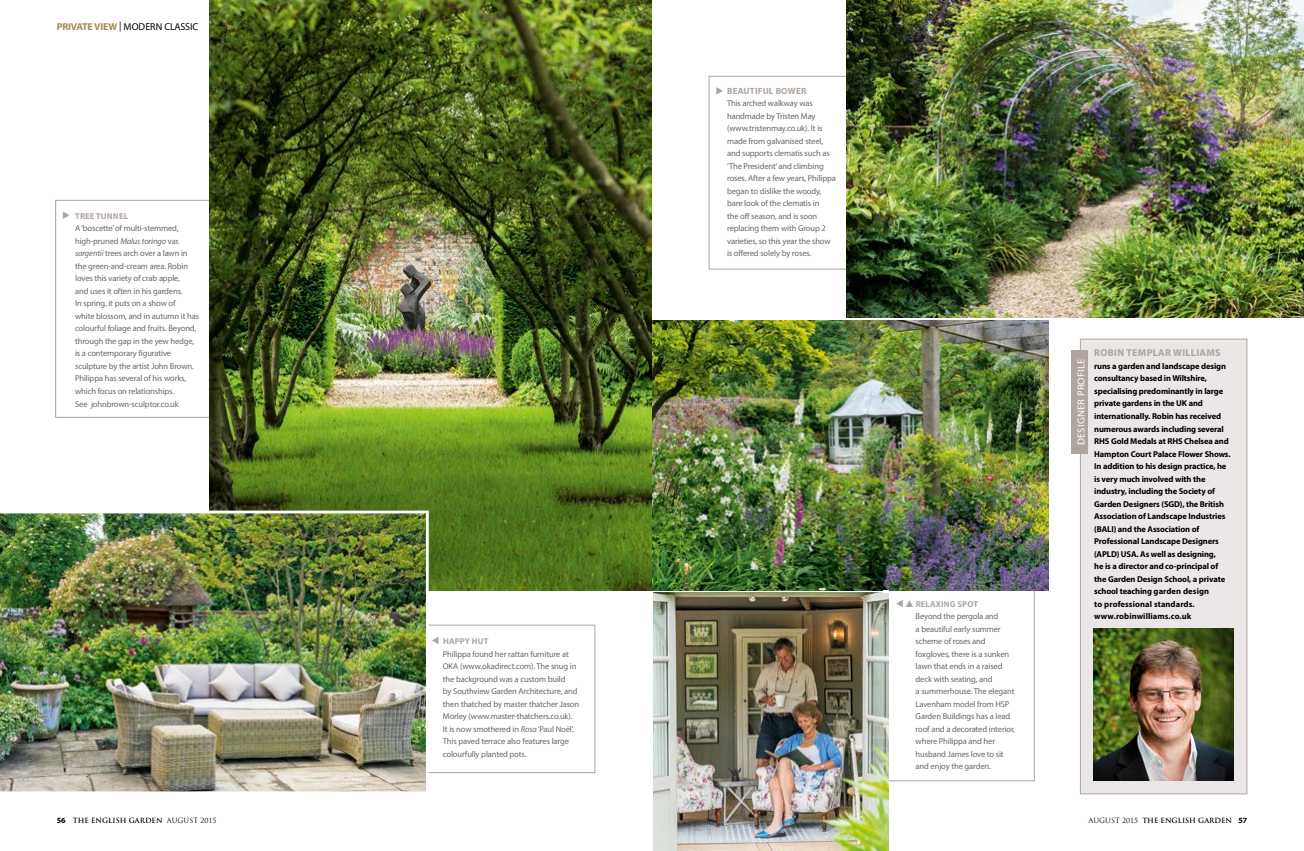
<style>
.page{position:relative;width:1304px;height:851px;background:#fff}
.page>*{position:absolute;margin:0;border:0;box-sizing:border-box;transform-origin:0 0}
.t1{font:10px "Myriad Pro";letter-spacing:-.015em;color:#000}
.t2{font:700 10px "Myriad Pro";letter-spacing:.03em;color:#afa49e}
.t3{font:10px "Myriad Pro";letter-spacing:.02em;color:#fff;scale:1.06 1}
.t4{font:700 9px "Myriad Pro";letter-spacing:.02em;color:#afa49e}
.t5{font:8.5px/12.5px "Myriad Pro";letter-spacing:-.015em;color:#6b6662}
.t6{font:700 8.5px/12.5px "Myriad Pro";letter-spacing:-.015em;color:#000}
.t7{font:700 8.5px "Myriad Pro";letter-spacing:.02em;color:#afa49e}
.t8{font:700 7px "Trajan Pro";color:#000}
.s1{font-weight:700;color:#a58957}
.s2{font-style:italic}
.s3{font-family:"Myriad Pro";font-size:8px}
.s4{font-weight:400}
</style>
<div class="page">
<div style="left:55px;top:200px;width:167px;height:217px;border:1px solid #afa49e"></div>
<svg style="left:63px;top:211px;width:6px;height:8px"></svg>
<div style="left:709px;top:76px;width:161px;height:193px;border:1px solid #afa49e"></div>
<svg style="left:716px;top:87px;width:7px;height:8px"></svg>
<div style="left:884px;top:564px;width:151px;height:217px;border:1px solid #afa49e"></div>
<div style="left:411px;top:624px;width:184px;height:148px;border:1px solid #afa49e"></div>
<svg style="left:432px;top:636px;width:7px;height:8px"></svg>
<div style="left:1080px;top:339px;width:167px;height:455px;background:#ebe7e7;border:1px solid #afa49e"></div>
<div style="left:1071px;top:350px;width:17px;height:103px;background:#afa49e"></div>
<img style="left:652px;top:320px;width:397px;height:270px">
<img style="left:847px;top:0;width:457px;height:317px">
<img style="left:209px;top:0;width:443px;height:590px">
<img style="left:0;top:510px;width:429px;height:282px">
<img style="left:653px;top:592px;width:236px;height:258px">
<img style="left:1093px;top:628px;width:141px;height:152px">
<svg style="left:896px;top:600px;width:17px;height:7px"></svg>
<p class="t1" style="left:57px;top:21px;width:143px"><span class="s1">PRIVATE VIEW</span> | MODERN CLASSIC</p>
<p class="t7" style="left:75px;top:210px;width:54px">TREE TUNNEL</p>
<p class="t5" style="left:75px;top:222px;width:126px">A ‘boscette’ of multi-stemmed, high-pruned <span class="s2">Malus toringo</span> var. <span class="s2">sargentii</span> trees arch over a lawn in the green-and-cream area. Robin loves this variety of crab apple,<br>and uses it often in his gardens.<br>In spring, it puts on a show of<br>white blossom, and in autumn it has colourful foliage and fruits. Beyond, through the gap in the yew hedge, is a contemporary figurative sculpture by the artist John Brown.<br>Philippa has several of his works, which focus on relationships.<br>See johnbrown-sculptor.co.uk</p>
<p class="t7" style="left:443px;top:635px;width:47px">HAPPY HUT</p>
<p class="t5" style="left:443px;top:647px;width:138px">Philippa found her rattan furniture at OKA (www.okadirect.com). The snug in the background was a custom build<br>by Southview Garden Architecture, and then thatched by master thatcher Jason Morley (www.master-thatchers.co.uk).<br>It is now smothered in <span class="s2">Rosa</span> ‘Paul Noël’.<br>This paved terrace also features large colourfully planted pots.</p>
<p class="t4" style="left:727px;top:85px;width:81px">BEAUTIFUL BOWER</p>
<p class="t5" style="left:727px;top:97px;width:110px">This arched walkway was handmade by Tristen May (www.tristenmay.co.uk). It is made from galvanised steel, and supports clematis such as ‘The President’ and climbing roses. After a few years, Philippa began to dislike the woody, bare look of the clematis in<br>the off season, and is soon replacing them with Group 2 varieties, so this year the show is offered solely by roses.</p>
<p class="t7" style="left:916px;top:598px;width:64px">RELAXING SPOT</p>
<p class="t5" style="left:916px;top:609px;width:101px">Beyond the pergola and<br>a beautiful early summer scheme of roses and foxgloves, there is a sunken lawn that ends in a raised deck with seating, and<br>a summerhouse. The elegant<br>Lavenham model from HSP<br>Garden Buildings has a lead roof and a decorated interior, where Philippa and her husband James love to sit and enjoy the garden.</p>
<p class="t3" style="left:1075px;top:445px;width:83px;rotate:-90deg">DESIGNER PROFILE</p>
<p class="t2" style="left:1094px;top:346px;width:128px">ROBIN TEMPLAR WILLIAMS</p>
<p class="t6" style="left:1094px;top:359px;width:138px">runs a garden and landscape design consultancy based in Wiltshire, specialising predominantly in large private gardens in the UK and internationally. Robin has received numerous awards including several RHS Gold Medals at RHS Chelsea and Hampton Court Palace Flower Shows.<br>In addition to his design practice, he is very much involved with the industry, including the Society of Garden Designers (SGD), the British Association of Landscape Industries (BALI) and the Association of Professional Landscape Designers (APLD) USA. As well as designing,<br>he is a director and co-principal of the Garden Design School, a private school teaching garden design<br>to professional standards. www.robinwilliams.co.uk</p>
<p class="t8" style="left:57px;top:815px;width:161px"><span class="s3">56</span> THE ENGLISH GARDEN <span class="s4">AUGUST 2015</span></p>
<p class="t8" style="left:1088px;top:815px;width:160px"><span class="s4">AUGUST 2015</span> THE ENGLISH GARDEN <span class="s3">57</span></p>
</div>
